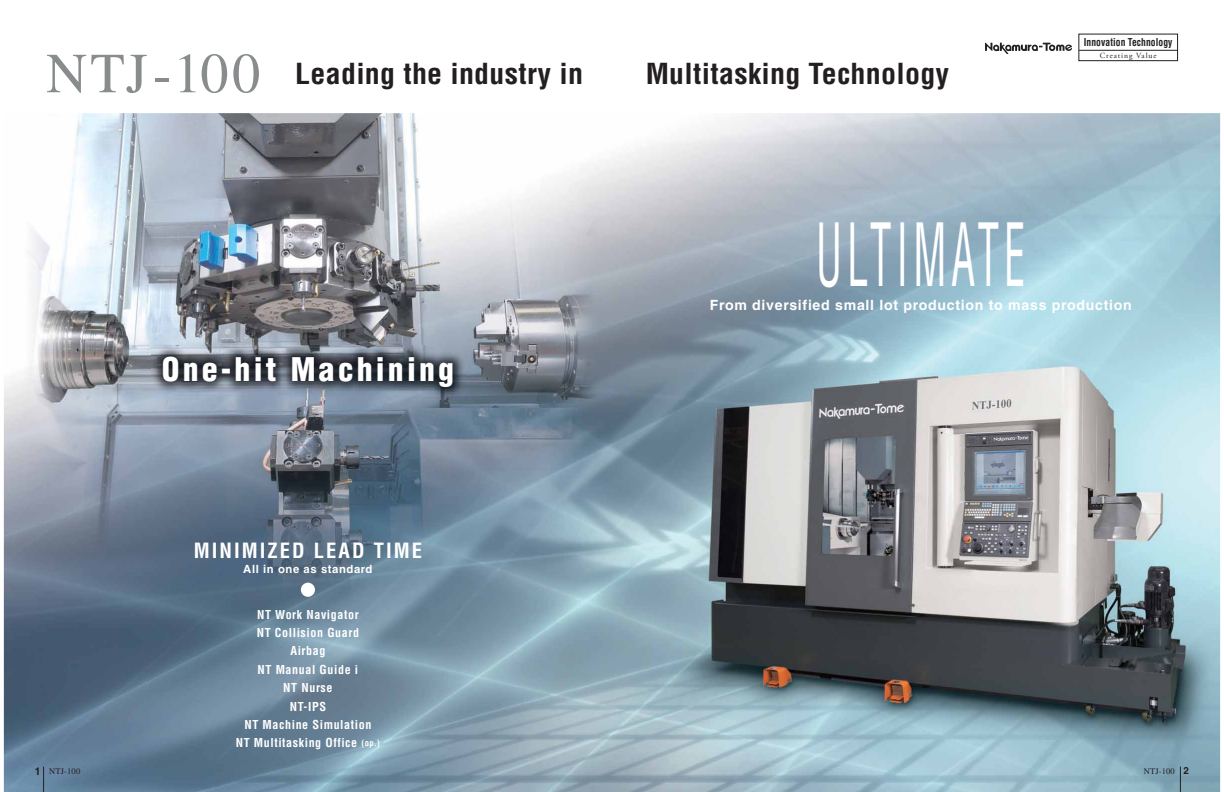
<style>
.page{position:relative;width:1224px;height:792px;background:#fff}
.page>*{position:absolute;margin:0;border:0;box-sizing:border-box;transform-origin:0 0}
.t1{font:condensed 84.9px "Helvetica";letter-spacing:.12em;color:#fff;scale:.5 1}
.t2{font:56.6px "Times";letter-spacing:.035em;color:#888c8d}
.t3{font:900 condensed 31.8px "Helvetica";letter-spacing:.1em;color:#fff}
.t4{font:700 condensed 28.3px "Helvetica";letter-spacing:.01em;color:#231f20;scale:1.06 1}
.t5{font:700 condensed 20.5px "Helvetica";letter-spacing:.1em;color:#fff}
.t6{font:700 14.1px "Helvetica";letter-spacing:.05em;color:#fff}
.t7{font:700 condensed 12px/18.4px "Helvetica";letter-spacing:.05em;color:#fff;text-align:center}
.t8{font:700 11.3px "Helvetica";letter-spacing:.05em;color:#fff}
.t9{font:700 condensed 10.6px "Helvetica";letter-spacing:.01em;color:#231f20;scale:.9 1}
.t10{font:8.5px "Times";letter-spacing:.02em;color:#231f20}
.t11{font:7.8px "Adobe Garamond Pro";letter-spacing:.11em;color:#231f20}
.s1{font-size:8.5px}
.s2{font-family:"Helvetica";font-weight:700;font-size:10.6px}
.s3{font-family:"Helvetica";font-weight:700;font-size:9.9px}
</style>
<div class="page">
<img style="left:4px;top:113px;width:1216px;height:679px">
<svg style="left:43px;top:767px;width:1px;height:25px"></svg>
<svg style="left:1180px;top:767px;width:1px;height:25px"></svg>
<svg style="left:985px;top:43px;width:87px;height:11px"></svg>
<hr style="left:1079px;top:50px;width:98px;height:1px;background:#231f20">
<div style="left:1079px;top:34px;width:99px;height:27px;border:1px solid #231f20"></div>
<div style="left:301px;top:583px;width:14px;height:14px;background:#fff;border-radius:50%"></div>
<img style="left:151px;top:345px;width:313px;height:54px">
<h2 class="t2" style="left:46px;top:53px;width:216px">NTJ-100</h2>
<h3 class="t4" style="left:295px;top:63px;width:273px">Leading the industry in</h3>
<h3 class="t4" style="left:646px;top:63px;width:288px">Multitasking Technology</h3>
<p class="t9" style="left:1084px;top:38px;width:100px">Innovation Technology</p>
<p class="t11" style="left:1100px;top:52px;width:58px">Creating Value</p>
<h1 class="t1" style="left:816px;top:223px;width:420px">ULTIMATE</h1>
<p class="t6" style="left:710px;top:300px;width:424px">From diversified small lot production to mass production</p>
<h3 class="t3" style="left:162px;top:358px;width:294px">One-hit Machining</h3>
<h3 class="t5" style="left:194px;top:543px;width:230px">MINIMIZED LEAD TIME</h3>
<p class="t8" style="left:243px;top:564px;width:131px">All in one as standard</p>
<p class="t7" style="left:236px;top:606px;width:146px">NT Work Navigator<br>NT Collision Guard<br>Airbag<br>NT Manual Guide i<br>NT Nurse<br>NT-IPS<br>NT Machine Simulation<br>NT Multitasking Office <span class="s1">(op.)</span></p>
<p class="t10" style="left:35px;top:768px;width:47px"><span class="s2">1</span> NTJ-100</p>
<p class="t10" style="left:1144px;top:768px;width:47px">NTJ-100 <span class="s3">2</span></p>
</div>
